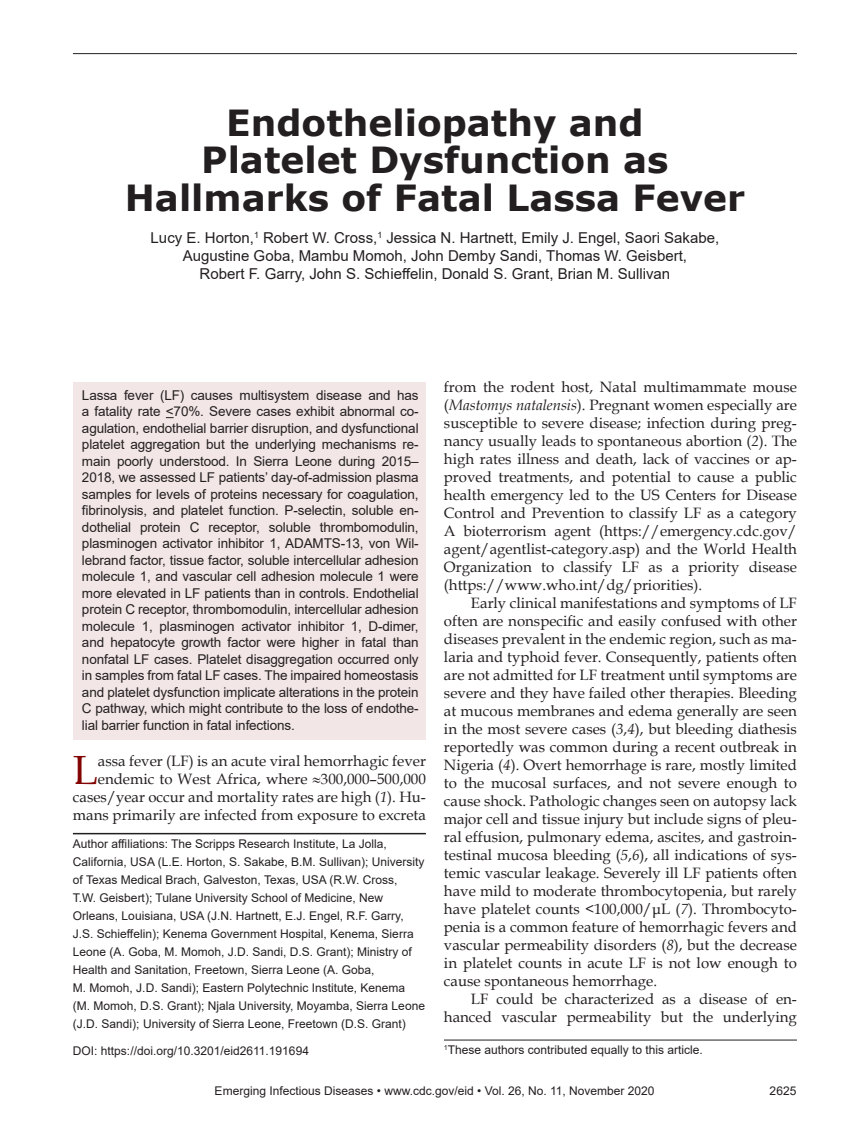
<style>
.page{position:relative;width:851px;height:1134px;background:#fff}
.page>*{position:absolute;margin:0;border:0;box-sizing:border-box;transform-origin:0 0}
.Drop_Cap{font:40.8px "Book Antiqua";color:#820301}
.Article_Title{font:700 36px/37.5px "Verdana";color:#231f20;text-align:center}
.Body_Text{font:15px/18px "Book Antiqua";color:#231f20;text-align:justify}
.Drop_Cap-2{font:15px/18px "Book Antiqua";color:#231f20;text-align:right}
.Authors{font:15px/18px "Arial";color:#231f20;text-align:center}
.Abstract{font:13.5px/16.5px "Arial";letter-spacing:-.01em;color:#231f20;text-align:justify}
.Affiliations{font:12px/18px "Arial";color:#231f20}
.Footnote{font:12px "Arial";color:#231f20}
.DOI{font:12px "Arial";color:#231f20}
.s1{font-style:italic}
</style>
<div class="page">
<hr style="left:73px;top:53px;width:723px;height:1px;background:#231f20">
<div style="left:73px;top:382px;width:353px;height:358px;background:#f2e6e6"></div>
<hr style="left:73px;top:833px;width:353px;height:1px;background:#231f20">
<hr style="left:444px;top:1040px;width:353px;height:1px;background:#231f20">
<p class="Article_Title" style="left:125px;top:103px;width:621px">Endotheliopathy and<br>Platelet Dysfunction as<br>Hallmarks of Fatal Lassa Fever</p>
<p class="Authors" style="left:151px;top:229px;width:570px">Lucy E. Horton,<sup>1</sup> Robert W. Cross,<sup>1</sup> Jessica N. Hartnett, Emily J. Engel, Saori Sakabe,<br>Augustine Goba, Mambu Momoh, John Demby Sandi, Thomas W. Geisbert,<br>Robert F. Garry, John S. Schieffelin, Donald S. Grant, Brian M. Sullivan</p>
<p class="Drop_Cap-2" style="left:444px;top:378px;width:354px;text-align:justify">from the rodent host, Natal multimammate mouse (<span class="s1">Mastomys natalensis</span>). Pregnant women especially are susceptible to severe disease; infection during preg&shy;nancy usually leads to spontaneous abortion (<span class="s1">2</span>). The high rates illness and death, lack of vaccines or ap&shy;proved treatments, and potential to cause a public health emergency led to the US Centers for Disease Control and Prevention to classify LF as a category A bioterrorism agent (https://emergency.cdc.gov/ agent/agentlist-category.asp) and the World Health Organization to classify LF as a priority disease (https://www.who.int/dg/priorities).</p>
<p class="Body_Text" style="left:444px;top:594px;width:354px;text-indent:27px">Early clinical manifestations and symptoms of LF often are nonspecific and easily confused with other diseases prevalent in the endemic region, such as ma&shy;laria and typhoid fever. Consequently, patients often are not admitted for LF treatment until symptoms are severe and they have failed other therapies. Bleeding at mucous membranes and edema generally are seen in the most severe cases (<span class="s1">3</span>,<span class="s1">4</span>), but bleeding diathesis reportedly was common during a recent outbreak in Nigeria (<span class="s1">4</span>). Overt hemorrhage is rare, mostly limited to the mucosal surfaces, and not severe enough to cause shock. Pathologic changes seen on autopsy lack major cell and tissue injury but include signs of pleu&shy;ral effusion, pulmonary edema, ascites, and gastroin&shy;testinal mucosa bleeding (<span class="s1">5</span>,<span class="s1">6</span>), all indications of sys&shy;temic vascular leakage. Severely ill LF patients often have mild to moderate thrombocytopenia, but rarely have platelet counts &lt;100,000/μL (<span class="s1">7</span>). Thrombocyto&shy;penia is a common feature of hemorrhagic fevers and vascular permeability disorders (<span class="s1">8</span>), but the decrease in platelet counts in acute LF is not low enough to cause spontaneous hemorrhage.</p>
<p class="Body_Text" style="left:444px;top:990px;width:354px;text-align:right">LF could be characterized as a disease of en&shy;hanced vascular permeability but the underlying</p>
<p class="Abstract" style="left:82px;top:387px;width:338px">Lassa fever (LF) causes multisystem disease and has a fatality rate &lt;70%. Severe cases exhibit abnormal co&shy;agulation, endothelial barrier disruption, and dysfunctional platelet aggregation but the underlying mechanisms re&shy;main poorly understood. In Sierra Leone during 2015– 2018, we assessed LF patients’ day-of-admission plasma samples for levels of proteins necessary for coagulation, fibrinolysis, and platelet function. P-selectin, soluble en&shy;dothelial protein C receptor, soluble thrombomodulin, plasminogen activator inhibitor 1, ADAMTS-13, von Wil&shy;lebrand factor, tissue factor, soluble intercellular adhesion molecule 1, and vascular cell adhesion molecule 1 were more elevated in LF patients than in controls. Endothelial protein C receptor, thrombomodulin, intercellular adhesion molecule 1, plasminogen activator inhibitor 1, D-dimer, and hepatocyte growth factor were higher in fatal than nonfatal LF cases. Platelet disaggregation occurred only in samples from fatal LF cases. The impaired homeostasis and platelet dysfunction implicate alterations in the protein C pathway, which might contribute to the loss of endothe&shy;lial barrier function in fatal infections.</p>
<p class="Drop_Cap-2" style="left:73px;top:751px;width:354px">assa fever (LF) is an acute viral hemorrhagic fever endemic to West Africa, where ≈300,000–500,000 cases/year occur and mortality rates are high (<span class="s1">1</span>). Hu&shy;mans primarily are infected from exposure to excreta</p>
<p class="Drop_Cap" style="left:73px;top:741px;width:26px">L</p>
<p class="Affiliations" style="left:73px;top:835px;width:353px">Author affiliations: The Scripps Research Institute, La Jolla, California, USA (L.E. Horton, S. Sakabe, B.M. Sullivan); University of Texas Medical Brach, Galveston, Texas, USA (R.W. Cross,<br>T.W. Geisbert); Tulane University School of Medicine, New Orleans, Louisiana, USA (J.N. Hartnett, E.J. Engel, R.F. Garry, J.S. Schieffelin); Kenema Government Hospital, Kenema, Sierra Leone (A. Goba, M. Momoh, J.D. Sandi, D.S. Grant); Ministry of Health and Sanitation, Freetown, Sierra Leone (A. Goba,<br>M. Momoh, J.D. Sandi); Eastern Polytechnic Institute, Kenema (M. Momoh, D.S. Grant); Njala University, Moyamba, Sierra Leone (J.D. Sandi); University of Sierra Leone, Freetown (D.S. Grant)</p>
<p class="DOI" style="left:73px;top:1042px;width:237px">DOI: https://doi.org/10.3201/eid2611.191694</p>
<p class="Footnote" style="left:444px;top:1041px;width:260px"><sup>1</sup>These authors contributed equally to this article.</p>
<p class="Affiliations" style="left:215px;top:1082px;width:441px">Emerging Infectious Diseases • www.cdc.gov/eid • Vol. 26, No. 11, November 2020</p>
<p class="Affiliations" style="left:769px;top:1082px;width:28px">2625</p>
</div>
